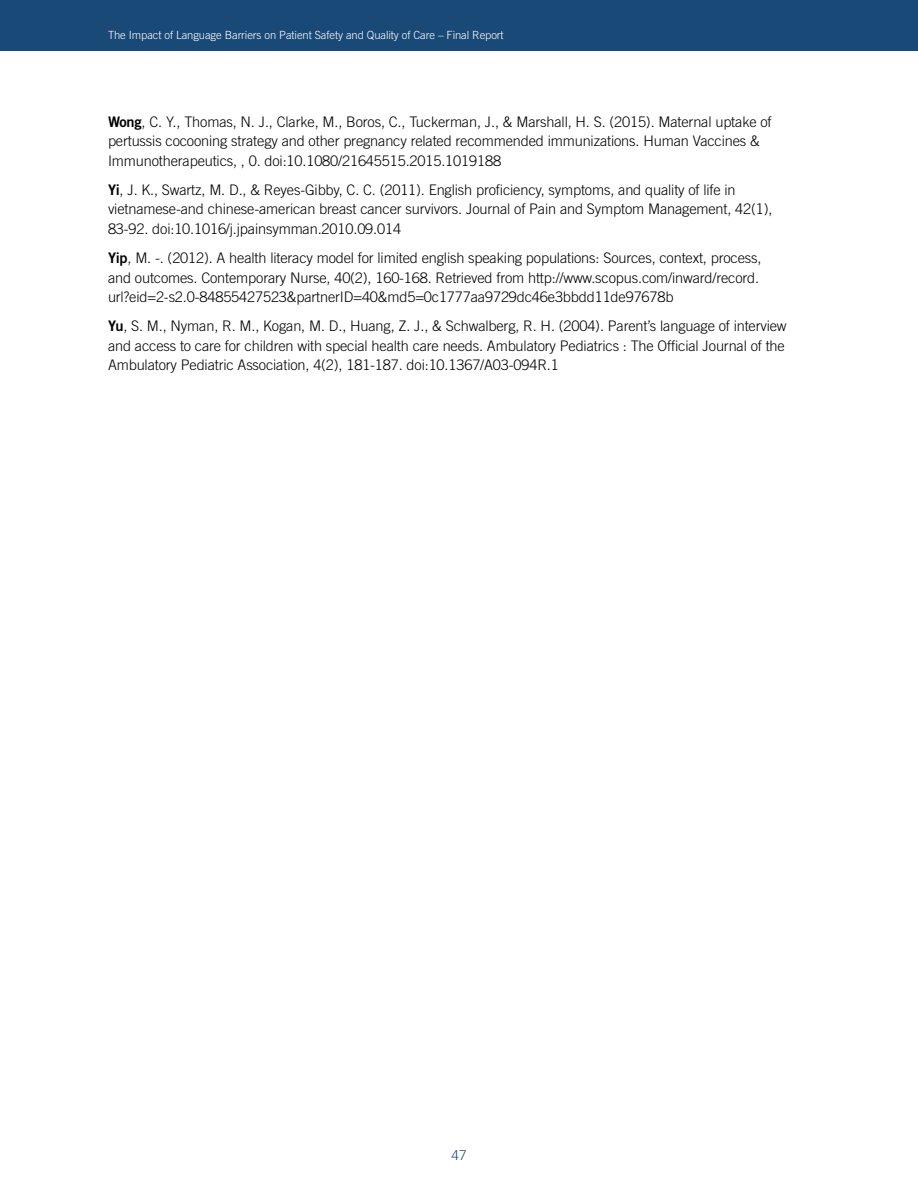
<style>
.page{position:relative;width:918px;height:1188px;background:#fff}
.page>*{position:absolute;margin:0;border:0;box-sizing:border-box;transform-origin:0 0}
.t1{font:300 14.55px/19.5px "Trade Gothic LT Std";letter-spacing:-.01em;color:#000}
.t2{font:300 13.5px "Trade Gothic";color:#194976}
.t3{font:300 11.25px "Trade Gothic";letter-spacing:-.01em;color:#fff}
.s1{font-family:"Trade Gothic Bold Two";font-weight:400}
</style>
<div class="page">
<div style="left:0;top:0;width:918px;height:51px;background:#194976"></div>
<p class="t3" style="left:108px;top:28px;width:397px">The Impact of Language Barriers on Patient Safety and Quality of Care – Final Report</p>
<p class="t1" style="left:108px;top:112px;width:665px"><span class="s1">Wong</span>, C. Y., Thomas, N. J., Clarke, M., Boros, C., Tuckerman, J., &amp; Marshall, H. S. (2015). Maternal uptake of pertussis cocooning strategy and other pregnancy related recommended immunizations. Human Vaccines &amp;<br>Immunotherapeutics, , 0. doi:10.1080/21645515.2015.1019188</p>
<p class="t1" style="left:108px;top:180px;width:666px"><span class="s1">Yi</span>, J. K., Swartz, M. D., &amp; Reyes-Gibby, C. C. (2011). English proficiency, symptoms, and quality of life in vietnamese-and chinese-american breast cancer survivors. Journal of Pain and Symptom Management, 42(1),<br>83-92. doi:10.1016/j.jpainsymman.2010.09.014</p>
<p class="t1" style="left:108px;top:248px;width:655px"><span class="s1">Yip</span>, M. -. (2012). A health literacy model for limited english speaking populations: Sources, context, process, and outcomes. Contemporary Nurse, 40(2), 160-168. Retrieved from http://www.scopus.com/inward/record. url?eid=2-s2.0-84855427523&amp;partnerID=40&amp;md5=0c1777aa9729dc46e3bbdd11de97678b</p>
<p class="t1" style="left:108px;top:316px;width:680px"><span class="s1">Yu</span>, S. M., Nyman, R. M., Kogan, M. D., Huang, Z. J., &amp; Schwalberg, R. H. (2004). Parent’s language of interview and access to care for children with special health care needs. Ambulatory Pediatrics : The Official Journal of the<br>Ambulatory Pediatric Association, 4(2), 181-187. doi:10.1367/A03-094R.1</p>
<p class="t2" style="left:451px;top:1147px;width:17px">47</p>
</div>
